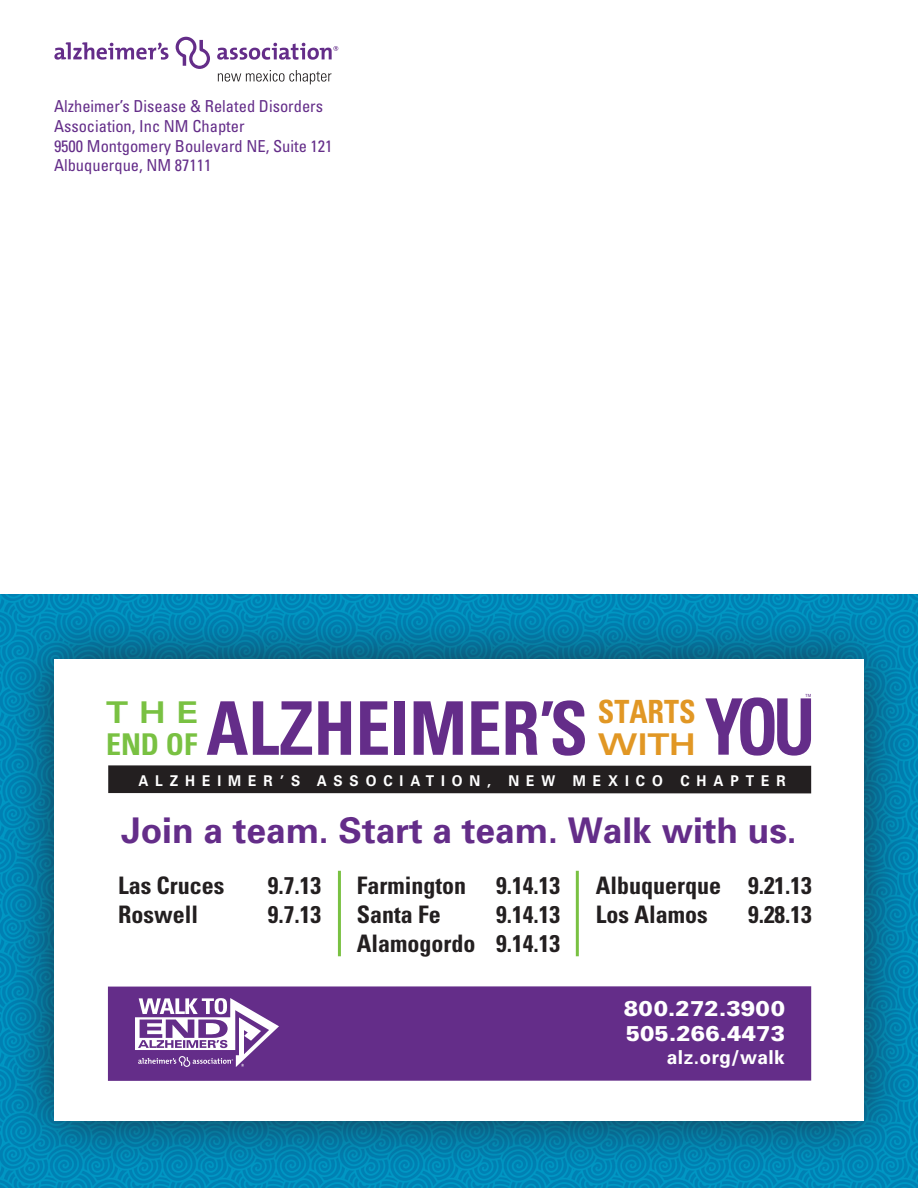
<style>
.page{position:relative;width:918px;height:1188px;background:#fff}
.page>*{position:absolute;margin:0;border:0;box-sizing:border-box;transform-origin:0 0}
.t1{font:700 condensed 78px "Univers";color:#642d89;scale:.89 1}
.t2{font:700 condensed 74.1px "Univers";color:#642d89;scale:.93 1}
.t3{font:700 35.4px "Univers";color:#642d89}
.t4{font:700 condensed 32.1px "Univers";color:#e19724;scale:.93 1}
.t5{font:700 condensed 30px "Univers";color:#79c142}
.t6{font:700 expanded 30px "Univers";color:#e19724}
.t7{font:700 expanded 30px "Univers";color:#79c142}
.t8{font:700 condensed 24.15px/29px "Univers";color:#231f20}
.t9{font:900 21.45px/25.8px "Univers";letter-spacing:.01em;color:#fff}
.t10{font:700 19.2px "Univers";letter-spacing:.025em;color:#fff}
.t11{font:condensed 16.5px/19.8px "Univers";color:#642d89}
.t12{font:700 14.85px "Univers";letter-spacing:.5em;color:#fff;scale:.93 1}
.t13{font:condensed 4.2px "Univers";color:#642d89}
</style>
<div class="page">
<img style="left:0;top:594px;width:918px;height:594px">
<svg style="left:176px;top:37px;width:34px;height:32px"></svg>
<svg style="left:54px;top:42px;width:115px;height:18px"></svg>
<svg style="left:217px;top:43px;width:121px;height:17px"></svg>
<svg style="left:218px;top:70px;width:113px;height:14px"></svg>
<div style="left:4px;top:609px;width:911px;height:562px;background:#231f20;opacity:.75"></div>
<div style="left:54px;top:659px;width:810px;height:461px;background:#fff"></div>
<div style="left:108px;top:986px;width:703px;height:95px;background:#642d89"></div>
<svg style="left:135px;top:998px;width:144px;height:69px"></svg>
<div style="left:108px;top:765px;width:703px;height:28px;background:#231f20"></div>
<hr style="left:338px;top:871px;width:3px;height:85px;background:#79c142">
<hr style="left:576px;top:871px;width:3px;height:85px;background:#79c142">
<p class="t11" style="left:54px;top:96px;width:280px">Alzheimer’s Disease &amp; Related Disorders Association, Inc NM Chapter<br>9500 Montgomery Boulevard NE, Suite 121<br>Albuquerque, NM 87111</p>
<p class="t13" style="left:806px;top:693px;width:7px">TM</p>
<h1 class="t1" style="left:705px;top:679px;width:126px">YOU</h1>
<h3 class="t4" style="left:598px;top:692px;width:107px">STARTS</h3>
<h3 class="t6" style="left:598px;top:727px;width:99px">WITH</h3>
<h2 class="t2" style="left:206px;top:683px;width:412px">ALZHEIMER’S</h2>
<p class="t12" style="left:138px;top:771px;width:698px">ALZHEIMER’S ASSOCIATION, NEW MEXICO CHAPTER</p>
<h3 class="t7" style="left:106px;top:695px;width:94px">THE</h3>
<h3 class="t5" style="left:106px;top:726px;width:93px">END OF</h3>
<h3 class="t3" style="left:121px;top:808px;width:677px">Join a team. Start a team. Walk with us.</h3>
<h3 class="t8" style="left:118px;top:871px;width:108px">Las Cruces</h3>
<h3 class="t8" style="left:268px;top:871px;width:55px">9.7.13</h3>
<h3 class="t8" style="left:118px;top:900px;width:81px">Roswell</h3>
<h3 class="t8" style="left:268px;top:900px;width:55px">9.7.13</h3>
<h3 class="t8" style="left:357px;top:871px;width:205px">Farmington 9.14.13<br>Santa Fe</h3>
<h3 class="t8" style="left:357px;top:900px;width:205px;text-align:right">9.14.13<br>Alamogordo 9.14.13</h3>
<h3 class="t8" style="left:596px;top:871px;width:218px">Albuquerque 9.21.13<br>Los Alamos</h3>
<h3 class="t8" style="left:748px;top:900px;width:65px">9.28.13</h3>
<h3 class="t9" style="left:624px;top:994px;width:163px">800.272.3900<br>505.266.4473</h3>
<p class="t10" style="left:667px;top:1045px;width:120px">alz.org/walk</p>
</div>
